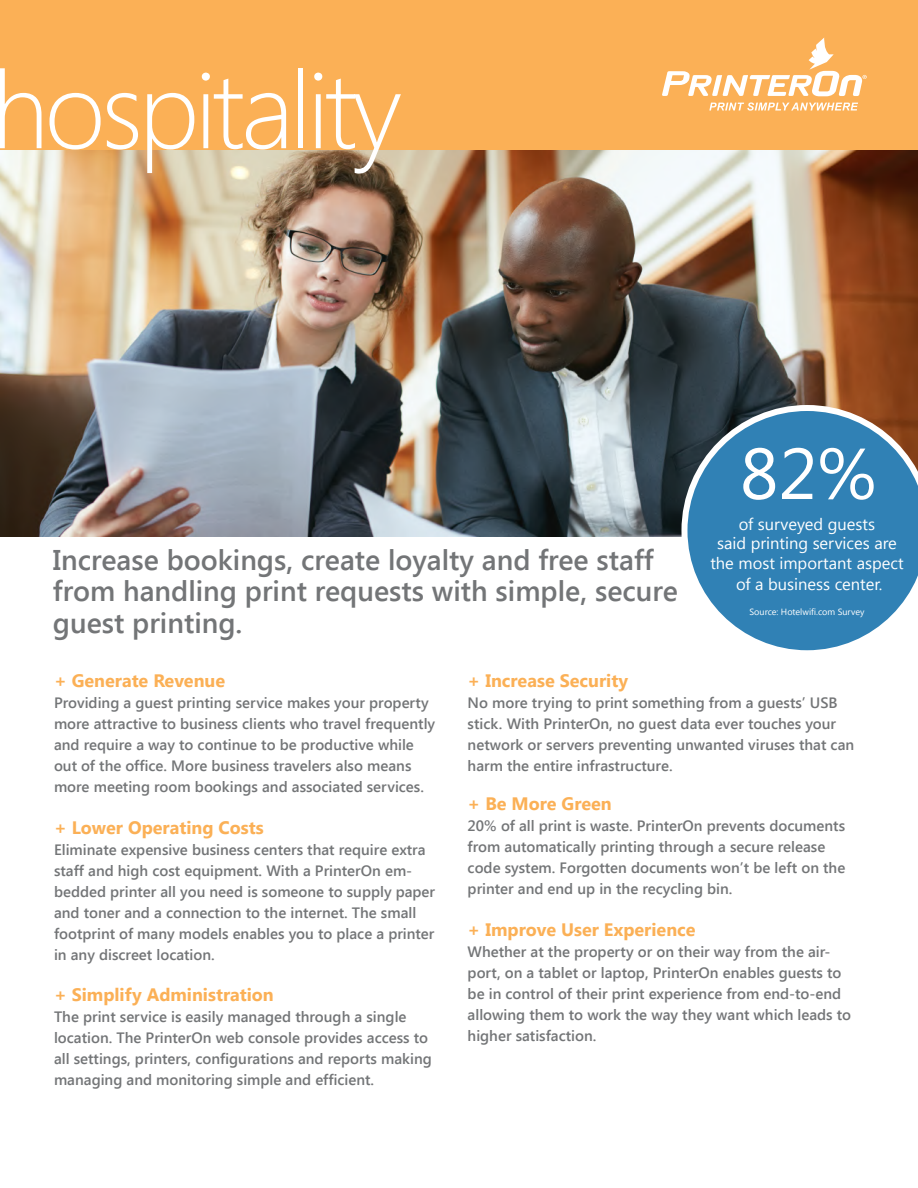
<style>
.page{position:relative;width:918px;height:1188px;background:#fff}
.page>*{position:absolute;margin:0;border:0;box-sizing:border-box;transform-origin:0 0}
.t1{font:300 108px "Segoe UI";letter-spacing:-.04em;color:#fff}
.t2{font:72px "Segoe UI";color:#fff}
.t3{font:600 28.5px/31.5px "Segoe UI";color:#737577}
.t4{font:700 18px "Segoe UI";color:#fbb056}
.t5{font:16.5px/19.5px "Segoe UI";color:#fff;text-align:center}
.t6{font:600 15px/21px "Segoe UI";color:#737577}
.t7{font:9px "Segoe UI";color:#fff}
</style>
<div class="page">
<img style="left:0;top:149px;width:918px;height:388px">
<div style="left:0;top:0;width:918px;height:149px;background:#fbb056"></div>
<svg style="left:662px;top:38px;width:205px;height:58px"></svg>
<svg style="left:709px;top:102px;width:149px;height:9px"></svg>
<svg style="left:681px;top:405px;width:237px;height:246px;background:#508cb2"></svg>
<h1 class="t1" style="left:-9px;top:35px;width:412px">hospitality</h1>
<h3 class="t3" style="left:53px;top:542px;width:627px">Increase bookings, create loyalty and free staff from handling print requests with simple, secure guest printing.</h3>
<h2 class="t2" style="left:740px;top:423px;width:138px">82%</h2>
<p class="t5" style="left:710px;top:513px;width:195px">of surveyed guests<br>said printing services are the most important aspect</p>
<p class="t5" style="left:736px;top:573px;width:148px">of a business center.</p>
<p class="t7" style="left:750px;top:605px;width:116px">Source: Hotelwifi.com Survey</p>
<p class="t4" style="left:54px;top:668px;width:173px">+ Generate Revenue</p>
<p class="t6" style="left:54px;top:692px;width:383px">Providing a guest printing service makes your property more attractive to business clients who travel frequently and require a way to continue to be productive while out of the office. More business travelers also means more meeting room bookings and associated services.</p>
<p class="t4" style="left:54px;top:815px;width:211px">+ Lower Operating Costs</p>
<p class="t6" style="left:54px;top:839px;width:383px">Eliminate expensive business centers that require extra staff and high cost equipment. With a PrinterOn em&shy;bedded printer all you need is someone to supply paper and toner and a connection to the internet. The small footprint of many models enables you to place a printer in any discreet location.</p>
<p class="t4" style="left:54px;top:981px;width:221px">+ Simplify Administration</p>
<p class="t6" style="left:54px;top:1005px;width:379px">The print service is easily managed through a single location. The PrinterOn web console provides access to all settings, printers, configurations and reports making managing and monitoring simple and efficient.</p>
<p class="t4" style="left:468px;top:668px;width:162px">+ Increase Security</p>
<p class="t6" style="left:468px;top:692px;width:388px">No more trying to print something from a guests’ USB stick. With PrinterOn, no guest data ever touches your network or servers preventing unwanted viruses that can harm the entire infrastructure.</p>
<p class="t4" style="left:468px;top:791px;width:146px">+ Be More Green</p>
<p class="t6" style="left:468px;top:815px;width:379px">20% of all print is waste. PrinterOn prevents documents from automatically printing through a secure release code system. Forgotten documents won’t be left on the printer and end up in the recycling bin.</p>
<p class="t4" style="left:468px;top:917px;width:230px">+ Improve User Experience</p>
<p class="t6" style="left:468px;top:941px;width:385px">Whether at the property or on their way from the air&shy;port, on a tablet or laptop, PrinterOn enables guests to be in control of their print experience from end-to-end allowing them to work the way they want which leads to higher satisfaction.</p>
</div>
